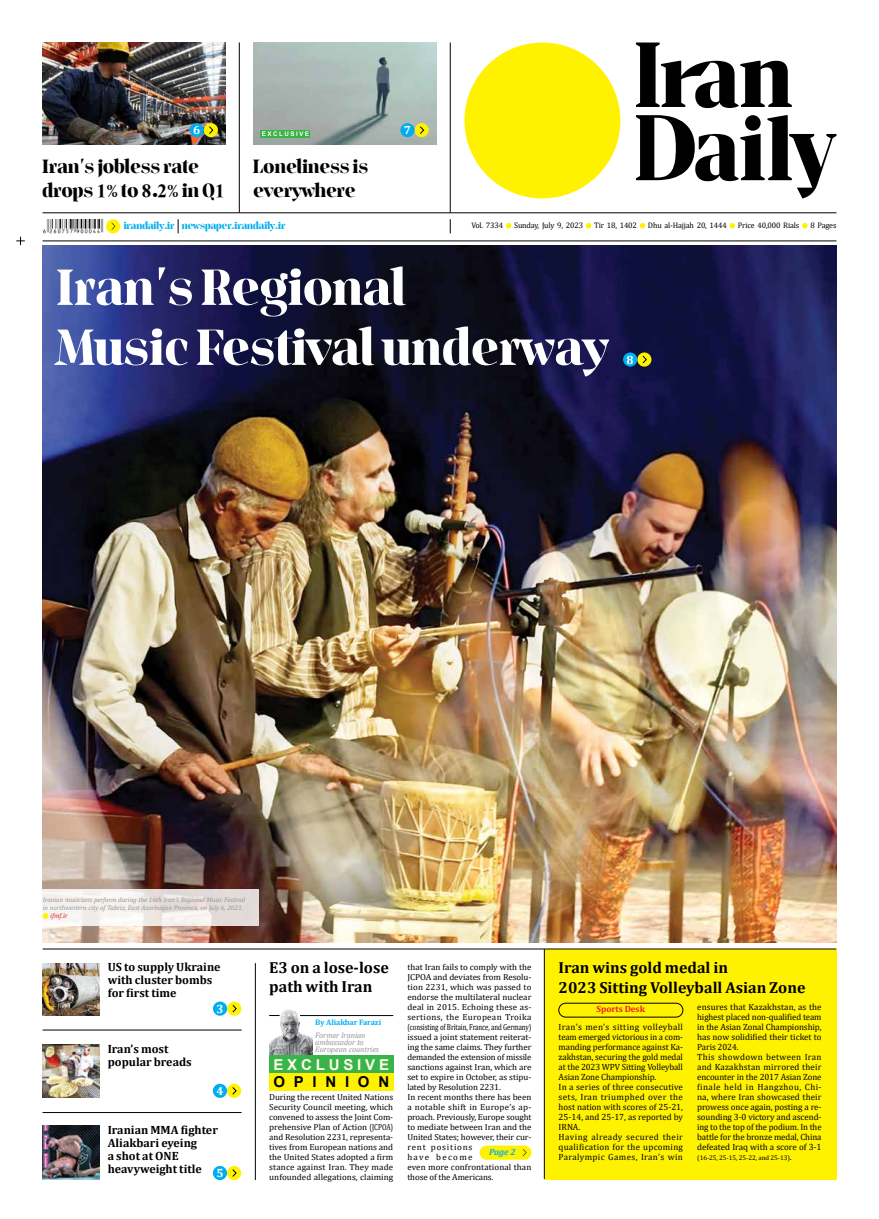
<style>
.page{position:relative;width:879px;height:1219px;background:#fff}
.page>*{position:absolute;margin:0;border:0;box-sizing:border-box;transform-origin:0 0}
.t1{font:700 50px/60px "Jaymont PERSONAL";letter-spacing:.01em;color:#fff}
.t2{font:700 19px/24px "Jaymont PERSONAL";letter-spacing:.01em;color:#000}
.t3{font:700 16px/19px "Cambria";color:#000}
.t4{font:700 15px "Arial";letter-spacing:.255em;color:#fffde9}
.t5{font:700 15px "Arial";letter-spacing:.585em;color:#000}
.t6{font:700 12px/13px "Cambria";color:#000}
.t7{font:700 12px "Cambria";color:#fff}
.t8{font:700 10px "Jaymont PERSONAL";color:#00aeef}
.t9{font:9px/10px "Cambria";color:#000}
.t10{font:700 9px "Cambria";letter-spacing:-.01em;color:#ed1d24}
.t11{font:italic 700 9px "Cambria";color:#00aeef}
.t12{font:8.7px/10px "Cambria";letter-spacing:-.005em;color:#000;text-align:justify}
.t13{font:8px "Cambria";letter-spacing:-.02em;color:#000}
.t14{font:italic 8px/7px "Cambria";letter-spacing:-.01em;color:#939598}
.t15{font:700 8px "Cambria";letter-spacing:-.01em;color:#00aeef}
.t16{font:italic 7px "Cambria";color:#ed1d24}
.t17{font:italic 6.8px/8px "Cambria";letter-spacing:-.01em;color:#939598}
.t18{font:6.8px "Cambria";letter-spacing:-.01em;color:#000}
.s1{font-family:"ID Titr"}
.s2{color:#fff}
.s3{font-size:9px}
</style>
<div class="page">
<img style="left:43px;top:245px;width:793px;height:697px">
<svg style="left:506px;top:223px;width:5px;height:5px"></svg>
<svg style="left:586px;top:223px;width:5px;height:5px"></svg>
<svg style="left:640px;top:223px;width:5px;height:5px"></svg>
<svg style="left:729px;top:223px;width:6px;height:5px"></svg>
<svg style="left:802px;top:223px;width:5px;height:5px"></svg>
<hr style="left:43px;top:241px;width:793px;height:1px;background:#000">
<img style="left:43px;top:219px;width:61px;height:14px">
<svg style="left:178px;top:219px;width:1px;height:14px"></svg>
<div style="left:106px;top:219px;width:14px;height:14px;background:#fff200;border-radius:50%"></div>
<svg style="left:111px;top:223px;width:4px;height:7px"></svg>
<svg style="left:450px;top:219px;width:1px;height:14px"></svg>
<hr style="left:43px;top:213px;width:793px;height:1px;background:#000">
<hr style="left:450px;top:43px;width:1px;height:170px;background:#000">
<hr style="left:239px;top:43px;width:1px;height:170px;background:#000">
<img style="left:253px;top:43px;width:183px;height:101px">
<div style="left:464px;top:43px;width:156px;height:155px;background:#fff200;border-radius:50%"></div>
<svg style="left:636px;top:43px;width:200px;height:155px"></svg>
<div style="left:414px;top:123px;width:15px;height:14px;background:#fff200;border-radius:50%"></div>
<svg style="left:420px;top:126px;width:4px;height:8px"></svg>
<div style="left:400px;top:123px;width:14px;height:14px;background:#00aeef;border-radius:50%"></div>
<img style="left:43px;top:43px;width:182px;height:101px">
<div style="left:204px;top:123px;width:14px;height:14px;background:#fff200;border-radius:50%"></div>
<svg style="left:209px;top:126px;width:4px;height:8px"></svg>
<div style="left:190px;top:123px;width:14px;height:14px;background:#00aeef;border-radius:50%"></div>
<div style="left:544px;top:949px;width:292px;height:230px;background:#fff200"></div>
<hr style="left:43px;top:949px;width:793px;height:1px;background:#000">
<hr style="left:255px;top:963px;width:1px;height:217px;background:#000">
<hr style="left:43px;top:1030px;width:199px;height:1px;background:#000">
<hr style="left:43px;top:1112px;width:199px;height:1px;background:#000">
<img style="left:43px;top:963px;width:57px;height:53px">
<div style="left:227px;top:1166px;width:14px;height:14px;background:#fff200;border-radius:50%"></div>
<svg style="left:232px;top:1169px;width:5px;height:8px"></svg>
<div style="left:213px;top:1166px;width:14px;height:14px;background:#00aeef;border-radius:50%"></div>
<div style="left:227px;top:1001px;width:14px;height:15px;background:#fff200;border-radius:50%"></div>
<svg style="left:232px;top:1005px;width:5px;height:8px"></svg>
<div style="left:213px;top:1001px;width:14px;height:15px;background:#00aeef;border-radius:50%"></div>
<img style="left:43px;top:1045px;width:57px;height:53px">
<div style="left:227px;top:1084px;width:14px;height:14px;background:#fff200;border-radius:50%"></div>
<svg style="left:232px;top:1087px;width:5px;height:8px"></svg>
<div style="left:213px;top:1084px;width:14px;height:14px;background:#00aeef;border-radius:50%"></div>
<div style="left:558px;top:1003px;width:125px;height:14px;border:1px solid #000;border-radius:7px"></div>
<hr style="left:544px;top:949px;width:1px;height:230px;background:#000">
<hr style="left:269px;top:1055px;width:124px;height:1px;background:#000">
<img style="left:269px;top:1009px;width:44px;height:47px">
<hr style="left:300px;top:1015px;width:93px;height:1px;background:#000">
<div style="left:269px;top:1056px;width:124px;height:17px;background:#39b44a"></div>
<div style="left:269px;top:1073px;width:124px;height:17px;background:#fff200"></div>
<img style="left:43px;top:1126px;width:57px;height:53px">
<div style="left:637px;top:352px;width:14px;height:15px;background:#fff200;border-radius:50%"></div>
<svg style="left:642px;top:355px;width:5px;height:9px"></svg>
<div style="left:623px;top:352px;width:14px;height:15px;background:#00aeef;border-radius:50%"></div>
<div style="left:261px;top:130px;width:49px;height:7px;background:#39b44a"></div>
<svg style="left:262px;top:131px;width:47px;height:5px"></svg>
<div style="left:479px;top:1145px;width:52px;height:15px;background:#fff200;border-radius:7px"></div>
<svg style="left:523px;top:1149px;width:3px;height:7px"></svg>
<svg style="left:42px;top:889px;width:217px;height:37px"></svg>
<svg style="left:43px;top:913px;width:5px;height:6px"></svg>
<svg style="left:16px;top:237px;width:9px;height:8px"></svg>
<h3 class="t7" style="left:193px;top:126px;width:9px">6</h3>
<h3 class="t7" style="left:404px;top:126px;width:9px">7</h3>
<h2 class="t2" style="left:43px;top:156px;width:184px">Iran’s jobless rate drops <span class="s1">1</span>% to <span class="s1">8.2</span>% in Q<span class="s1">1</span></h2>
<h2 class="t2" style="left:253px;top:156px;width:116px">Loneliness is everywhere</h2>
<p class="t8" style="left:124px;top:221px;width:163px">irandaily.ir newspaper.irandaily.ir</p>
<p class="t13" style="left:471px;top:223px;width:33px">Vol. 7334</p>
<p class="t13" style="left:514px;top:223px;width:70px">Sunday, July 9, 2023</p>
<p class="t13" style="left:594px;top:223px;width:44px">Tir 18, 1402</p>
<p class="t13" style="left:648px;top:223px;width:80px">Dhu al-Hajjah 20, 1444</p>
<p class="t13" style="left:738px;top:223px;width:63px">Price 40,000 Rials</p>
<p class="t13" style="left:810px;top:223px;width:28px">8 Pages</p>
<h1 class="t1" style="left:57px;top:262px;width:553px">Iran’s Regional<br>Music Festival underway</h1>
<h3 class="t7" style="left:626px;top:355px;width:9px">8</h3>
<p class="t17" style="left:43px;top:897px;width:204px">Iranian musicians perform during the 16th Iran’s Regional Music Festival in northwestern city of Tabriz, East Azarbaijan Province, on July 6, 2023.</p>
<p class="t16" style="left:50px;top:914px;width:19px">ifmf.ir</p>
<h3 class="t6" style="left:108px;top:962px;width:114px">US to supply Ukraine with cluster bombs for first time</h3>
<h3 class="t6" style="left:108px;top:1043px;width:86px">Iran’s most popular breads</h3>
<h3 class="t7" style="left:216px;top:1004px;width:9px">3</h3>
<h3 class="t7" style="left:216px;top:1086px;width:9px">4</h3>
<h3 class="t6" style="left:108px;top:1123px;width:117px">Iranian MMA fighter<br>Aliakbari eyeing<br>a shot at ONE heavyweight title <span class="s2">5</span></h3>
<h3 class="t3" style="left:269px;top:960px;width:121px">E3 on a lose-lose path with Iran</h3>
<h3 class="t3" style="left:558px;top:957px;width:248px;line-height:20px">Iran wins gold medal in<br>2023 Sitting Volleyball Asian Zone</h3>
<p class="t12" style="left:407px;top:963px;width:126px;text-align:left">that Iran fails to comply with the<br>JCPOA and deviates from Resolu&shy;tion 2231, which was passed to endorse the multilateral nuclear deal in 2015. Echoing these as&shy;sertions, the European Troika (consisting of Britain, France, and Germany) issued a joint statement reiterat&shy;ing the same claims. They further demanded the extension of missile sanctions against Iran, which are set to expire in October, as stipu&shy;lated by Resolution 2231.<br>In recent months there has been a notable shift in Europe’s ap&shy;proach. Previously, Europe sought to mediate between Iran and the<br>United States; however, their cur&shy;rent positions<br>have become<br>even more confrontational than those of the Americans.</p>
<p class="t9" style="left:697px;top:1003px;width:126px">ensures that Kazakhstan, as the highest placed non-qualified team in the Asian Zonal Championship, has now solidified their ticket to<br>Paris 2024.<br>This showdown between Iran and Kazakhstan mirrored their encounter in the 2017 Asian Zone finale held in Hangzhou, Chi&shy;na, where Iran showcased their prowess once again, posting a re&shy;sounding 3-0 victory and ascend&shy;ing to the top of the podium. In the battle for the bronze medal, China defeated Iraq with a score of 3-1</p>
<p class="t18" style="left:697px;top:1155px;width:96px">(16-25, 25-15, 25-22, and 25-13)<span class="s3">.</span></p>
<p class="t10" style="left:596px;top:1006px;width:50px">Sports Desk</p>
<p class="t9" style="left:558px;top:1023px;width:126px">Iran’s men’s sitting volleyball team emerged victorious in a com&shy;manding performance against Ka&shy;zakhstan, securing the gold medal at the 2023 WPV Sitting Volleyball<br>Asian Zone Championship.<br>In a series of three consecutive sets, Iran triumphed over the host nation with scores of 25-21,<br>25-14, and 25-17, as reported by<br>IRNA.<br>Having already secured their qualification for the upcoming<br>Paralympic Games, Iran’s win</p>
<p class="t15" style="left:315px;top:1019px;width:67px">By Aliakbar Farazi</p>
<h3 class="t4" style="left:273px;top:1056px;width:117px">EXCLUSIVE</h3>
<h3 class="t5" style="left:273px;top:1073px;width:117px">OPINION</h3>
<p class="t12" style="left:269px;top:1093px;width:126px">During the recent United Nations Security Council meeting, which convened to assess the Joint Com&shy;prehensive Plan of Action (JCPOA) and Resolution 2231, representa&shy;tives from European nations and the United States adopted a firm stance against Iran. They made unfounded allegations, claiming</p>
<p class="t14" style="left:315px;top:1032px;width:65px">Former Iranian ambassador to<br>European countries</p>
<p class="t11" style="left:489px;top:1149px;width:28px">Page 2</p>
</div>
